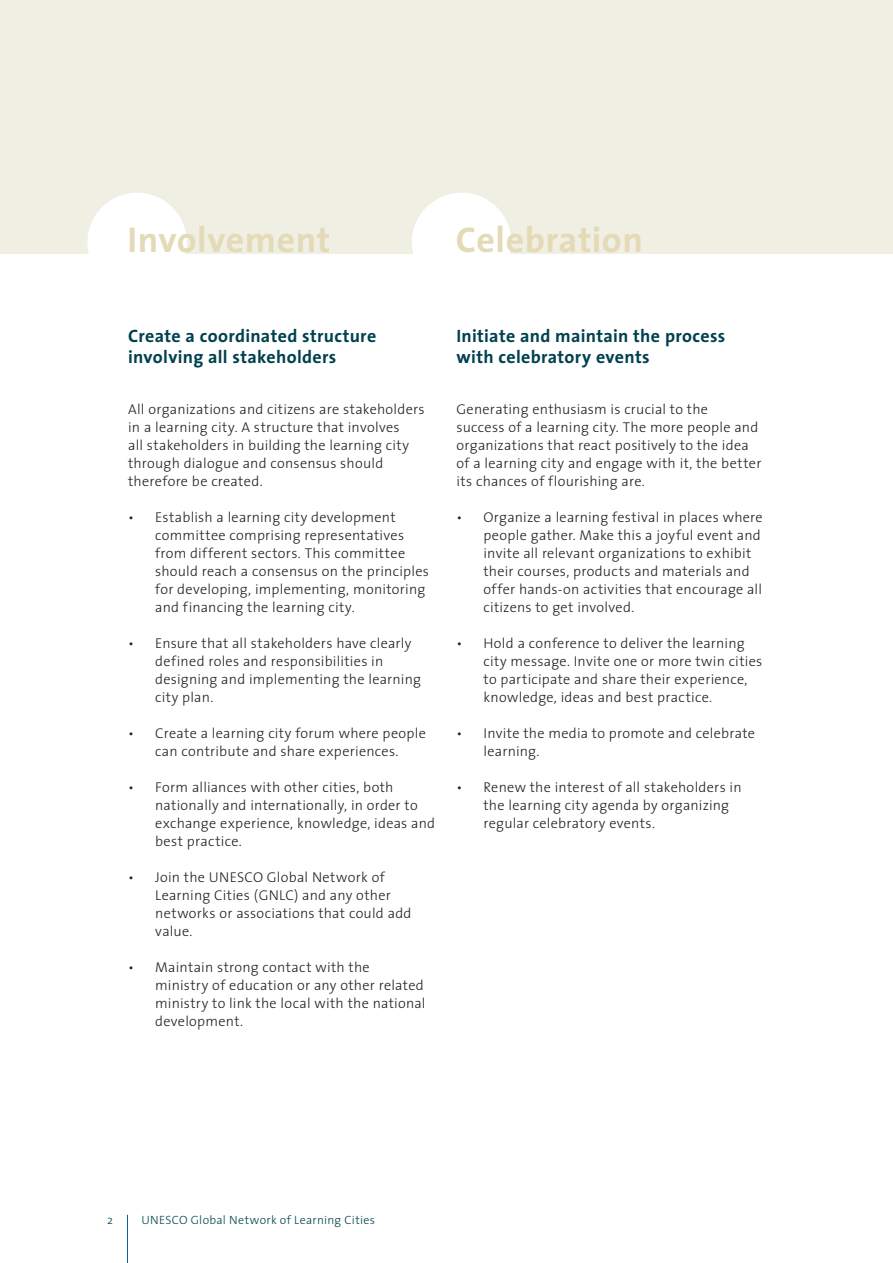
<style>
.page{position:relative;width:893px;height:1263px;background:#fff}
.page>*{position:absolute;margin:0;border:0;box-sizing:border-box;transform-origin:0 0}
.t1{font:700 36px "The Sans";letter-spacing:.015em;color:#e5dab7}
.t2{font:700 18px/21px "The Sans";letter-spacing:.015em;color:#01414f}
.t3{font:300 14.25px/18px "The Sans";letter-spacing:.02em;color:#231f20}
.t4{font:300 12px "The Sans";letter-spacing:.025em;color:#01414f}
</style>
<div class="page">
<div style="left:1px;top:0;width:892px;height:253px;background:#efefe3"></div>
<div style="left:87px;top:193px;width:100px;height:99px;background:#fff;border-radius:50%"></div>
<div style="left:412px;top:193px;width:99px;height:99px;background:#fff;border-radius:50%"></div>
<hr style="left:127px;top:1215px;width:1px;height:48px;background:#005595">
<p class="t1" style="left:128px;top:210px;width:204px">Involvement</p>
<p class="t1" style="left:456px;top:210px;width:188px">Celebration</p>
<p class="t2" style="left:128px;top:325px;width:250px">Create a coordinated structure involving all stakeholders</p>
<p class="t3" style="left:128px;top:400px;width:298px">All organizations and citizens are stakeholders in a learning city. A structure that involves<br>all stakeholders in building the learning city through dialogue and consensus should therefore be created.</p>
<p class="t3" style="left:155px;top:508px;width:275px;text-indent:-27px">• Establish a learning city development committee comprising representatives from different sectors. This committee should reach a consensus on the principles for developing, implementing, monitoring and financing the learning city.</p>
<p class="t3" style="left:155px;top:634px;width:267px;text-indent:-27px">• Ensure that all stakeholders have clearly defined roles and responsibilities in designing and implementing the learning city plan.</p>
<p class="t3" style="left:128px;top:724px;width:299px;text-align:center">• Create a learning city forum where people can contribute and share experiences.</p>
<p class="t3" style="left:155px;top:778px;width:282px;text-indent:-27px">• Form alliances with other cities, both nationally and internationally, in order to exchange experience, knowledge, ideas and best practice.</p>
<p class="t3" style="left:155px;top:868px;width:258px;text-indent:-27px">• Join the UNESCO Global Network of<br>Learning Cities (GNLC) and any other networks or associations that could add value.</p>
<p class="t3" style="left:155px;top:958px;width:272px;text-indent:-27px">• Maintain strong contact with the ministry of education or any other related ministry to link the local with the national development.</p>
<p class="t2" style="left:456px;top:325px;width:270px">Initiate and maintain the process with celebratory events</p>
<p class="t3" style="left:456px;top:400px;width:306px">Generating enthusiasm is crucial to the<br>success of a learning city. The more people and organizations that react positively to the idea of a learning city and engage with it, the better its chances of flourishing are.</p>
<p class="t3" style="left:483px;top:508px;width:281px;text-indent:-27px">• Organize a learning festival in places where people gather. Make this a joyful event and invite all relevant organizations to exhibit their courses, products and materials and offer hands-on activities that encourage all citizens to get involved.</p>
<p class="t3" style="left:483px;top:634px;width:280px;text-indent:-27px">• Hold a conference to deliver the learning city message. Invite one or more twin cities to participate and share their experience, knowledge, ideas and best practice.</p>
<p class="t3" style="left:483px;top:724px;width:273px;text-indent:-27px">• Invite the media to promote and celebrate learning.</p>
<p class="t3" style="left:483px;top:778px;width:260px;text-indent:-27px">• Renew the interest of all stakeholders in the learning city agenda by organizing regular celebratory events.</p>
<p class="t4" style="left:107px;top:1209px;width:7px">2</p>
<p class="t4" style="left:142px;top:1209px;width:235px">UNESCO Global Network of Learning Cities</p>
</div>
